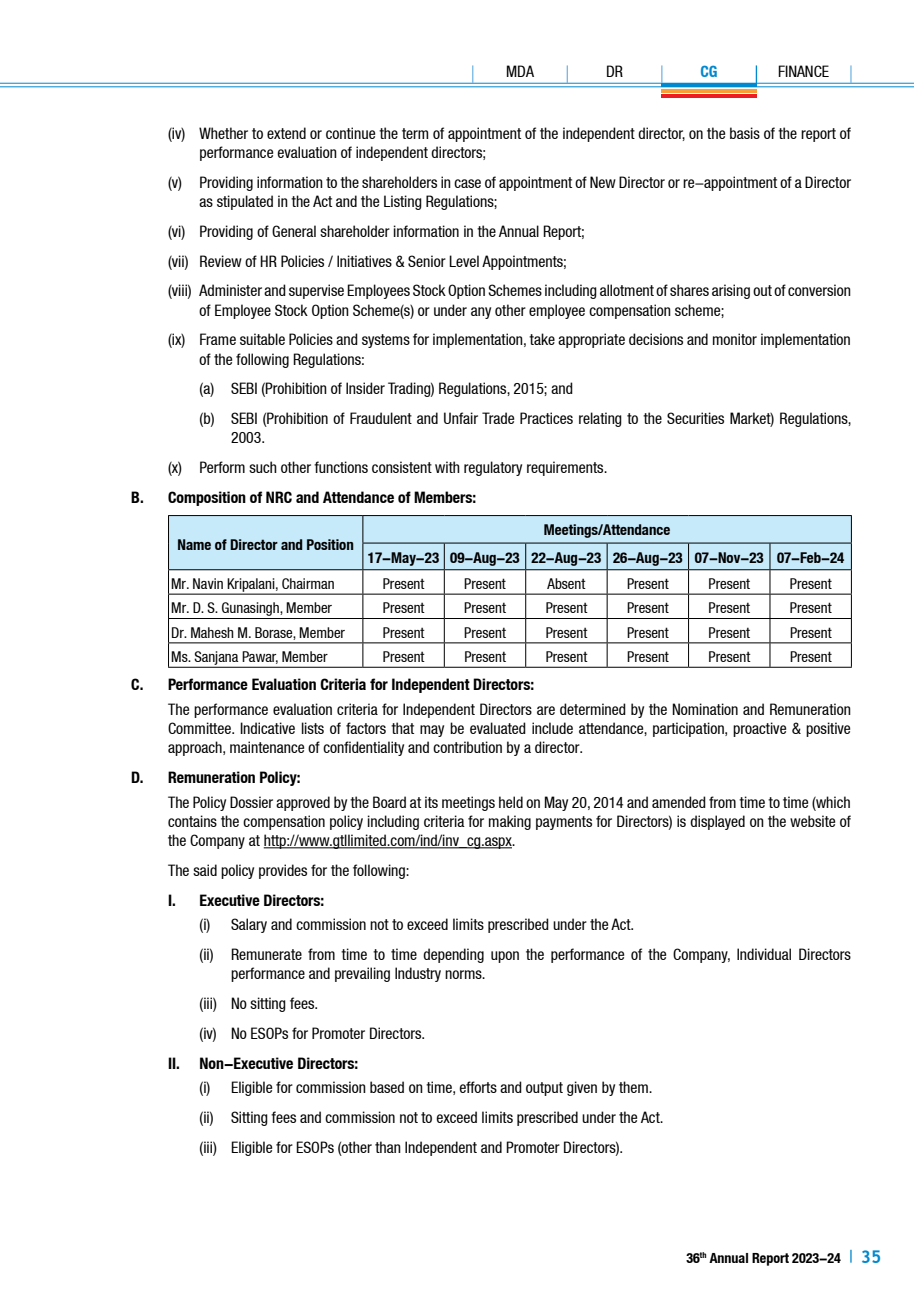
<style>
.page{position:relative;width:914px;height:1292px;background:#fff}
.page>*{position:absolute;margin:0;border:0;box-sizing:border-box;transform-origin:0 0}
.t1{font:condensed 15.75px/29.8px "Helvetica Neue LT";color:#000}
.t2{font:700 condensed 15.75px "Helvetica Neue LT";color:#000}
.t3{font:700 condensed 15.75px "Helvetica Neue LT";color:#0089cf}
.t4{font:condensed 14.88px "Helvetica Neue LT";color:#000}
.t5{font:700 condensed 14.88px/27.5px "Helvetica Neue LT";color:#000;text-align:center}
.t6{font:700 condensed 14px "Helvetica Neue LT";color:#000}
.s1{font-family:"Trebuchet MS";font-stretch:normal;font-size:17.5px;color:#0089cf}
</style>
<div class="page">
<svg style="left:850px;top:1249px;width:1px;height:13px"></svg>
<hr style="left:0;top:83px;width:914px;height:1px;background:#0089cf">
<hr style="left:0;top:86px;width:914px;height:1px;background:#0089cf">
<svg style="left:850px;top:65px;width:1px;height:18px"></svg>
<svg style="left:755px;top:65px;width:2px;height:18px"></svg>
<svg style="left:661px;top:65px;width:1px;height:18px"></svg>
<svg style="left:566px;top:65px;width:2px;height:18px"></svg>
<svg style="left:472px;top:65px;width:1px;height:18px"></svg>
<hr style="left:661px;top:83px;width:96px;height:4px;background:#0089cf">
<hr style="left:661px;top:89px;width:96px;height:3px;background:#f99f38">
<hr style="left:661px;top:94px;width:96px;height:4px;background:#ed1d24">
<hr style="left:264px;top:847px;width:248px;height:1px;background:#000">
<svg style="left:168px;top:515px;width:683px;height:152px"></svg>
<hr style="left:168px;top:667px;width:195px;height:1px;background:#000">
<hr style="left:363px;top:667px;width:81px;height:1px;background:#000">
<hr style="left:444px;top:667px;width:81px;height:1px;background:#000">
<hr style="left:525px;top:667px;width:82px;height:1px;background:#000">
<hr style="left:607px;top:667px;width:81px;height:1px;background:#000">
<hr style="left:688px;top:667px;width:82px;height:1px;background:#000">
<hr style="left:770px;top:667px;width:81px;height:1px;background:#000">
<p class="t1" style="left:506px;top:56px;width:29px">MDA</p>
<p class="t1" style="left:606px;top:56px;width:18px">DR</p>
<p class="t3" style="left:700px;top:62px;width:19px">CG</p>
<p class="t1" style="left:778px;top:56px;width:53px">FINANCE</p>
<p class="t1" style="left:200px;top:123px;width:652px;line-height:19.2px;text-indent:-32px">(iv) Whether to extend or continue the term of appointment of the independent director, on the basis of the report of performance evaluation of independent directors;</p>
<p class="t1" style="left:200px;top:172px;width:653px;line-height:19.2px;text-indent:-32px">(v) Providing information to the shareholders in case of appointment of New Director or re-appointment of a Director as stipulated in the Act and the Listing Regulations;</p>
<p class="t1" style="left:168px;top:216px;width:684px">(vi) Providing of General shareholder information in the Annual Report;<br>(vii) Review of HR Policies / Initiatives &amp; Senior Level Appointments;<br>(viii) Administer and supervise Employees Stock Option Schemes including allotment of shares arising out of conversion</p>
<p class="t1" style="left:168px;top:295px;width:684px;text-indent:32px">of Employee Stock Option Scheme(s) or under any other employee compensation scheme;<br>(ix) Frame suitable Policies and systems for implementation, take appropriate decisions and monitor implementation</p>
<p class="t1" style="left:200px;top:344px;width:653px">of the following Regulations:<br>(a) SEBI (Prohibition of Insider Trading) Regulations, 2015; and<br>(b) SEBI (Prohibition of Fraudulent and Unfair Trade Practices relating to the Securities Market) Regulations,</p>
<p class="t1" style="left:168px;top:423px;width:441px;text-indent:63px">2003.<br>(x) Perform such other functions consistent with regulatory requirements.</p>
<p class="t2" style="left:131px;top:488px;width:346px">B. Composition of NRC and Attendance of Members:</p>
<p class="t5" style="left:177px;top:530px;width:178px">Name of Director and Position</p>
<p class="t5" style="left:368px;top:516px;width:478px">Meetings/Attendance<br>17-May-23 09-Aug-23 22-Aug-23 26-Aug-23 07-Nov-23 07-Feb-24</p>
<p class="t4" style="left:171px;top:575px;width:165px">Mr. Navin Kripalani, Chairman</p>
<p class="t4" style="left:383px;top:575px;width:43px">Present</p>
<p class="t4" style="left:464px;top:575px;width:43px">Present</p>
<p class="t4" style="left:547px;top:575px;width:39px">Absent</p>
<p class="t4" style="left:627px;top:575px;width:43px">Present</p>
<p class="t4" style="left:708px;top:575px;width:43px">Present</p>
<p class="t4" style="left:790px;top:575px;width:43px">Present</p>
<p class="t4" style="left:171px;top:599px;width:162px">Mr. D. S. Gunasingh, Member</p>
<p class="t4" style="left:383px;top:599px;width:43px">Present</p>
<p class="t4" style="left:464px;top:599px;width:43px">Present</p>
<p class="t4" style="left:545px;top:599px;width:43px">Present</p>
<p class="t4" style="left:627px;top:599px;width:43px">Present</p>
<p class="t4" style="left:708px;top:599px;width:43px">Present</p>
<p class="t4" style="left:790px;top:599px;width:43px">Present</p>
<p class="t4" style="left:171px;top:624px;width:175px">Dr. Mahesh M. Borase, Member</p>
<p class="t4" style="left:383px;top:624px;width:43px">Present</p>
<p class="t4" style="left:464px;top:624px;width:43px">Present</p>
<p class="t4" style="left:545px;top:624px;width:43px">Present</p>
<p class="t4" style="left:627px;top:624px;width:43px">Present</p>
<p class="t4" style="left:708px;top:624px;width:43px">Present</p>
<p class="t4" style="left:790px;top:624px;width:43px">Present</p>
<p class="t4" style="left:171px;top:648px;width:158px">Ms. Sanjana Pawar, Member</p>
<p class="t4" style="left:383px;top:648px;width:43px">Present</p>
<p class="t4" style="left:464px;top:648px;width:43px">Present</p>
<p class="t4" style="left:545px;top:648px;width:43px">Present</p>
<p class="t4" style="left:627px;top:648px;width:43px">Present</p>
<p class="t4" style="left:708px;top:648px;width:43px">Present</p>
<p class="t4" style="left:790px;top:648px;width:43px">Present</p>
<p class="t2" style="left:131px;top:675px;width:404px">C. Performance Evaluation Criteria for Independent Directors:</p>
<p class="t1" style="left:168px;top:699px;width:684px;line-height:19.2px;text-align:justify">The performance evaluation criteria for Independent Directors are determined by the Nomination and Remuneration Committee. Indicative lists of factors that may be evaluated include attendance, participation, proactive &amp; positive approach, maintenance of confidentiality and contribution by a director.</p>
<p class="t2" style="left:131px;top:768px;width:171px">D. Remuneration Policy:</p>
<p class="t1" style="left:168px;top:792px;width:684px;line-height:19.2px;text-align:justify">The Policy Dossier approved by the Board at its meetings held on May 20, 2014 and amended from time to time (which contains the compensation policy including criteria for making payments for Directors) is displayed on the website of the Company at http://www.gtllimited.com/ind/inv_cg.aspx.</p>
<p class="t1" style="left:168px;top:855px;width:243px">The said policy provides for the following:</p>
<p class="t2" style="left:168px;top:890px;width:158px">I. Executive Directors:</p>
<p class="t1" style="left:199px;top:909px;width:653px">(i) Salary and commission not to exceed limits prescribed under the Act.<br>(ii) Remunerate from time to time depending upon the performance of the Company, Individual Directors</p>
<p class="t1" style="left:199px;top:958px;width:287px;text-indent:32px">performance and prevailing Industry norms. (iii) No sitting fees.<br>(iv) No ESOPs for Promoter Directors.</p>
<p class="t2" style="left:168px;top:1053px;width:192px">II. Non-Executive Directors:</p>
<p class="t1" style="left:199px;top:1072px;width:465px">(i) Eligible for commission based on time, efforts and output given by them. (ii) Sitting fees and commission not to exceed limits prescribed under the Act. (iii) Eligible for ESOPs (other than Independent and Promoter Directors).</p>
<p class="t6" style="left:686px;top:1249px;width:196px">36<sup>th</sup> Annual Report 2023-24 <span class="s1">35</span></p>
</div>
